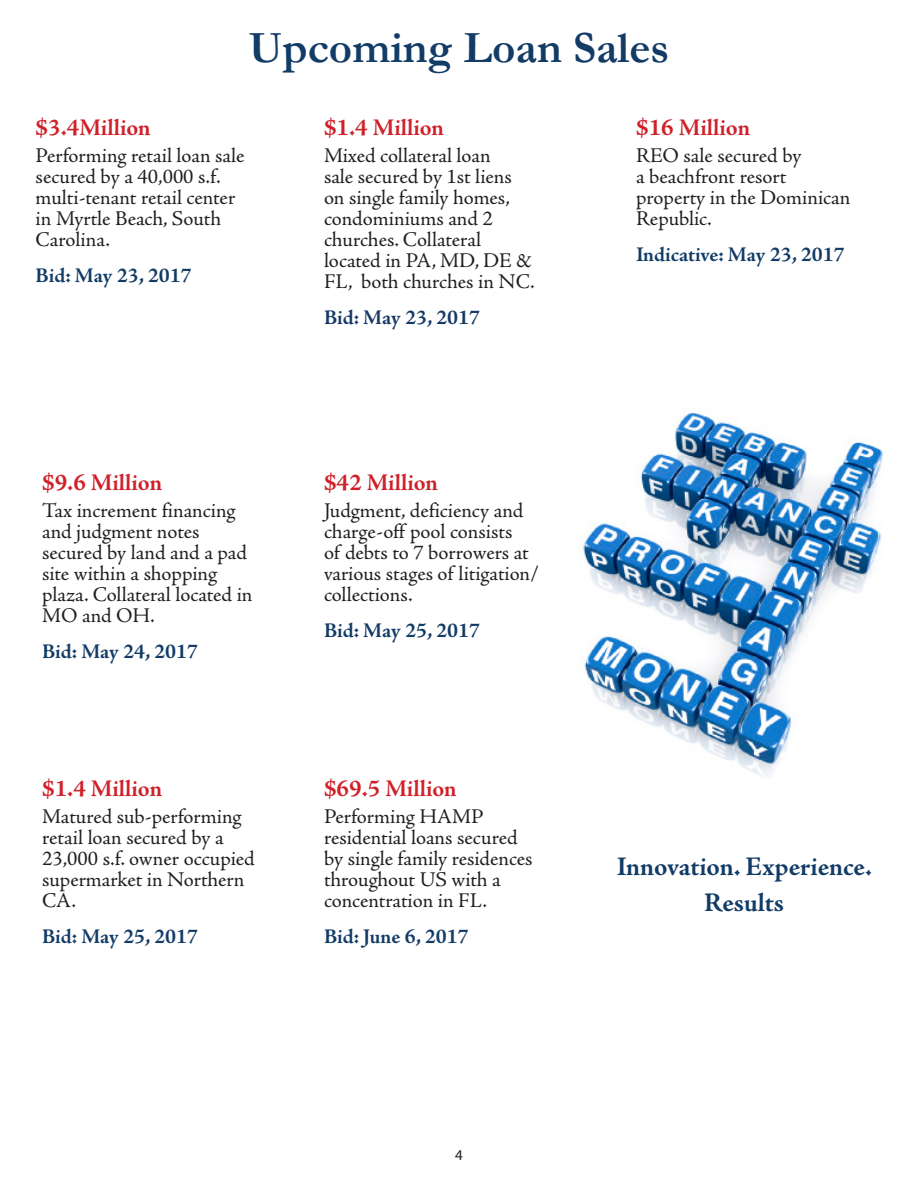
<style>
.page{position:relative;width:918px;height:1188px;background:#fff}
.page>*{position:absolute;margin:0;border:0;box-sizing:border-box;transform-origin:0 0}
.t1{font:700 45px "Garamond";color:#123b66}
.t2{font:700 27px "Adobe Jenson Pro";letter-spacing:-.005em;color:#123b66}
.t3{font:700 24px "Adobe Jenson Pro";color:#d02029}
.t4{font:21px/21px "Adobe Jenson Pro";letter-spacing:-.005em;color:#231f20}
.t5{font:700 21px "Adobe Jenson Pro";letter-spacing:-.005em;color:#123b66}
.t6{font:700 21px "Adobe Jenson Pro";color:#163966}
.t7{font:15px "Myriad Pro";color:#231f20}
</style>
<div class="page">
<img style="left:582px;top:410px;width:301px;height:366px">
<p class="t1" style="left:249px;top:17px;width:422px">Upcoming Loan Sales</p>
<p class="t3" style="left:36px;top:114px;width:117px">$3.4Million</p>
<p class="t4" style="left:36px;top:145px;width:210px">Performing retail loan sale secured by a 40,000 s.f. multi-tenant retail center in Myrtle Beach, South<br>Carolina.</p>
<p class="t5" style="left:36px;top:263px;width:158px">Bid: May 23, 2017</p>
<p class="t3" style="left:42px;top:469px;width:122px">$9.6 Million</p>
<p class="t4" style="left:42px;top:500px;width:212px">Tax increment financing and judgment notes secured by land and a pad site within a shopping plaza. Collateral located in<br>MO and OH.</p>
<p class="t5" style="left:42px;top:639px;width:158px">Bid: May 24, 2017</p>
<p class="t3" style="left:42px;top:775px;width:122px">$1.4 Million</p>
<p class="t4" style="left:42px;top:807px;width:214px">Matured sub-performing retail loan secured by a<br>23,000 s.f. owner occupied supermarket in Northern<br>CA.</p>
<p class="t5" style="left:42px;top:925px;width:158px">Bid: May 25, 2017</p>
<p class="t3" style="left:324px;top:114px;width:122px">$1.4 Million</p>
<p class="t4" style="left:324px;top:145px;width:212px">Mixed collateral loan<br>sale secured by 1st liens on single family homes, condominiums and 2 churches. Collateral located in PA, MD, DE &amp;<br>FL, both churches in NC.</p>
<p class="t6" style="left:324px;top:305px;width:158px">Bid: May 23, 2017</p>
<p class="t3" style="left:324px;top:469px;width:116px">$42 Million</p>
<p class="t4" style="left:324px;top:500px;width:217px">Judgment, deficiency and charge-off pool consists<br>of debts to 7 borrowers at various stages of litigation/ collections.</p>
<p class="t5" style="left:324px;top:618px;width:158px">Bid: May 25, 2017</p>
<p class="t3" style="left:324px;top:775px;width:134px">$69.5 Million</p>
<p class="t4" style="left:324px;top:807px;width:210px">Performing HAMP residential loans secured by single family residences throughout US with a concentration in FL.</p>
<p class="t5" style="left:324px;top:925px;width:146px">Bid: June 6, 2017</p>
<p class="t3" style="left:636px;top:114px;width:116px">$16 Million</p>
<p class="t4" style="left:636px;top:145px;width:216px">REO sale secured by<br>a beachfront resort property in the Dominican<br>Republic.</p>
<p class="t5" style="left:636px;top:242px;width:210px">Indicative: May 23, 2017</p>
<p class="t2" style="left:617px;top:851px;width:257px">Innovation. Experience.</p>
<p class="t2" style="left:704px;top:887px;width:81px">Results</p>
<p class="t7" style="left:455px;top:1146px;width:9px">4</p>
</div>
